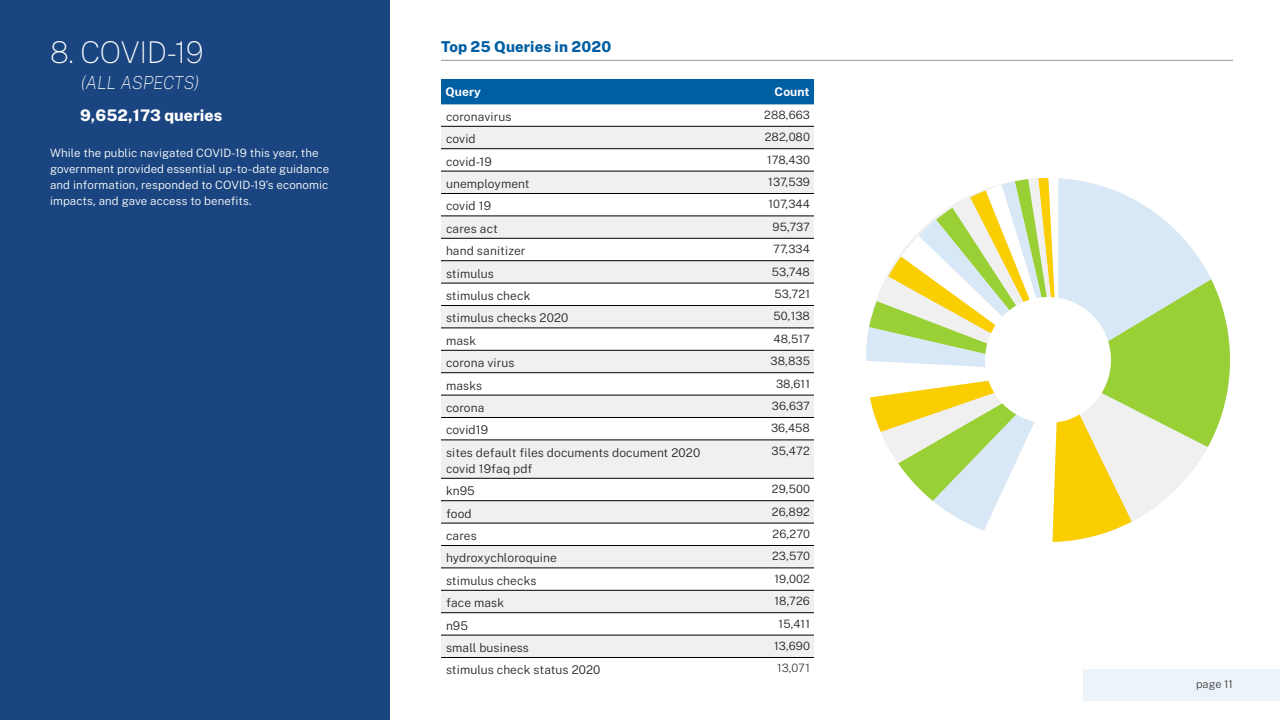
<style>
.page{position:relative;width:1280px;height:720px;background:#fff}
.page>*{position:absolute;margin:0;border:0;box-sizing:border-box;transform-origin:0 0}
.Heading_1{font:100 30px "Public Sans";letter-spacing:-.01em;color:#fff}
.Heading_1_descriptor{font:italic 100 18px "Public Sans";letter-spacing:-.01em;color:#fff}
.Heading_2{font:800 16px "Public Sans";letter-spacing:.005em;color:#fff}
.Heading_3{font:800 15px "Public Sans";letter-spacing:.01em;color:#005ea2}
.Table_rows_Query{font:300 12px/16px "Public Sans";letter-spacing:.01em;color:#262626}
.Table_Header{font:700 12px "Public Sans";letter-spacing:.01em;color:#fff}
.Body_Text{font:300 11.5px/16px "Public Sans";letter-spacing:.01em;color:#fff}
.Table_row_Count{font:300 11.5px "Public Sans";letter-spacing:.01em;color:#262626}
.Table_row_Count-2{font:200 11.5px "Public Sans";color:#262626}
.Page{font:200 11px "Public Sans";letter-spacing:-.005em;color:#262626}
</style>
<div class="page">
<div style="left:0;top:0;width:390px;height:720px;background:#1a4580"></div>
<svg style="left:866px;top:178px;width:364px;height:364px"></svg>
<div style="left:441px;top:79px;width:373px;height:25px;background:#005ea2"></div>
<svg style="left:441px;top:127px;width:373px;height:530px;fill:#f0f0f0"></svg>
<hr style="left:441px;top:126px;width:295px;height:1px;background:#000">
<hr style="left:736px;top:126px;width:78px;height:1px;background:#000">
<hr style="left:441px;top:149px;width:295px;height:1px;background:#000">
<hr style="left:736px;top:149px;width:78px;height:1px;background:#000">
<hr style="left:441px;top:171px;width:295px;height:1px;background:#000">
<hr style="left:736px;top:171px;width:78px;height:1px;background:#000">
<hr style="left:441px;top:193px;width:295px;height:1px;background:#000">
<hr style="left:736px;top:193px;width:78px;height:1px;background:#000">
<hr style="left:441px;top:216px;width:295px;height:1px;background:#000">
<hr style="left:736px;top:216px;width:78px;height:1px;background:#000">
<hr style="left:441px;top:238px;width:295px;height:1px;background:#000">
<hr style="left:736px;top:238px;width:78px;height:1px;background:#000">
<hr style="left:441px;top:261px;width:295px;height:1px;background:#000">
<hr style="left:736px;top:261px;width:78px;height:1px;background:#000">
<hr style="left:441px;top:283px;width:295px;height:1px;background:#000">
<hr style="left:736px;top:283px;width:78px;height:1px;background:#000">
<hr style="left:441px;top:305px;width:295px;height:1px;background:#000">
<hr style="left:736px;top:305px;width:78px;height:1px;background:#000">
<hr style="left:441px;top:328px;width:295px;height:1px;background:#000">
<hr style="left:736px;top:328px;width:78px;height:1px;background:#000">
<hr style="left:441px;top:350px;width:295px;height:1px;background:#000">
<hr style="left:736px;top:350px;width:78px;height:1px;background:#000">
<hr style="left:441px;top:373px;width:295px;height:1px;background:#000">
<hr style="left:736px;top:373px;width:78px;height:1px;background:#000">
<hr style="left:441px;top:395px;width:295px;height:1px;background:#000">
<hr style="left:736px;top:395px;width:78px;height:1px;background:#000">
<hr style="left:441px;top:417px;width:295px;height:1px;background:#000">
<hr style="left:736px;top:417px;width:78px;height:1px;background:#000">
<hr style="left:441px;top:440px;width:295px;height:1px;background:#000">
<hr style="left:736px;top:440px;width:78px;height:1px;background:#000">
<hr style="left:441px;top:478px;width:295px;height:1px;background:#000">
<hr style="left:736px;top:478px;width:78px;height:1px;background:#000">
<hr style="left:441px;top:501px;width:295px;height:1px;background:#000">
<hr style="left:736px;top:501px;width:78px;height:1px;background:#000">
<hr style="left:441px;top:523px;width:295px;height:1px;background:#000">
<hr style="left:736px;top:523px;width:78px;height:1px;background:#000">
<hr style="left:441px;top:545px;width:295px;height:1px;background:#000">
<hr style="left:736px;top:545px;width:78px;height:1px;background:#000">
<hr style="left:441px;top:568px;width:295px;height:1px;background:#000">
<hr style="left:736px;top:568px;width:78px;height:1px;background:#000">
<hr style="left:441px;top:590px;width:295px;height:1px;background:#000">
<hr style="left:736px;top:590px;width:78px;height:1px;background:#000">
<hr style="left:441px;top:613px;width:295px;height:1px;background:#000">
<hr style="left:736px;top:613px;width:78px;height:1px;background:#000">
<hr style="left:441px;top:635px;width:295px;height:1px;background:#000">
<hr style="left:736px;top:635px;width:78px;height:1px;background:#000">
<hr style="left:441px;top:657px;width:295px;height:1px;background:#000">
<hr style="left:736px;top:657px;width:78px;height:1px;background:#000">
<div style="left:1083px;top:669px;width:197px;height:32px;background:#ecf4fa"></div>
<hr style="left:441px;top:60px;width:792px;height:1px;background:#999">
<div style="left:985px;top:297px;width:126px;height:126px;background:#fff;border-radius:50%"></div>
<h1 class="Heading_1" style="left:50px;top:31px;width:155px">8. COVID-19</h1>
<p class="Heading_1_descriptor" style="left:81px;top:71px;width:120px">(ALL ASPECTS)</p>
<h2 class="Heading_2" style="left:80px;top:104px;width:144px">9,652,173 queries</h2>
<p class="Body_Text" style="left:50px;top:144px;width:281px">While the public navigated COVID-19 this year, the government provided essential up-to-date guidance and information, responded to COVID-19’s economic impacts, and gave access to benefits.</p>
<h3 class="Heading_3" style="left:441px;top:36px;width:172px">Top 25 Queries in 2020</h3>
<h4 class="Table_Header" style="left:446px;top:83px;width:37px">Query</h4>
<h4 class="Table_Header" style="left:775px;top:83px;width:36px">Count</h4>
<p class="Table_rows_Query" style="left:446px;top:108px;width:67px">coronavirus</p>
<p class="Table_row_Count" style="left:764px;top:106px;width:47px">288,663</p>
<p class="Table_rows_Query" style="left:446px;top:130px;width:31px">covid</p>
<p class="Table_row_Count" style="left:765px;top:129px;width:47px">282,080</p>
<p class="Table_rows_Query" style="left:446px;top:153px;width:47px">covid-19</p>
<p class="Table_row_Count" style="left:767px;top:151px;width:44px">178,430</p>
<p class="Table_rows_Query" style="left:446px;top:175px;width:85px">unemployment</p>
<p class="Table_row_Count" style="left:768px;top:174px;width:43px">137,539</p>
<p class="Table_rows_Query" style="left:446px;top:197px;width:47px">covid 19</p>
<p class="Table_row_Count" style="left:768px;top:196px;width:43px">107,344</p>
<p class="Table_rows_Query" style="left:446px;top:220px;width:53px">cares act</p>
<p class="Table_row_Count" style="left:773px;top:218px;width:39px">95,737</p>
<p class="Table_rows_Query" style="left:446px;top:242px;width:81px">hand sanitizer</p>
<p class="Table_row_Count" style="left:773px;top:241px;width:38px">77,334</p>
<p class="Table_rows_Query" style="left:446px;top:265px;width:49px">stimulus</p>
<p class="Table_row_Count" style="left:772px;top:263px;width:40px">53,748</p>
<p class="Table_rows_Query" style="left:446px;top:287px;width:86px">stimulus check</p>
<p class="Table_row_Count" style="left:775px;top:286px;width:37px">53,721</p>
<p class="Table_rows_Query" style="left:446px;top:309px;width:124px">stimulus checks 2020</p>
<p class="Table_row_Count" style="left:774px;top:308px;width:38px">50,138</p>
<p class="Table_rows_Query" style="left:446px;top:332px;width:32px">mask</p>
<p class="Table_row_Count" style="left:774px;top:330px;width:38px">48,517</p>
<p class="Table_rows_Query" style="left:446px;top:354px;width:70px">corona virus</p>
<p class="Table_row_Count" style="left:771px;top:353px;width:41px">38,835</p>
<p class="Table_rows_Query" style="left:446px;top:377px;width:38px">masks</p>
<p class="Table_row_Count" style="left:776px;top:375px;width:35px">38,611</p>
<p class="Table_rows_Query" style="left:446px;top:399px;width:40px">corona</p>
<p class="Table_row_Count" style="left:772px;top:398px;width:40px">36,637</p>
<p class="Table_rows_Query" style="left:446px;top:421px;width:44px">covid19</p>
<p class="Table_row_Count" style="left:771px;top:420px;width:40px">36,458</p>
<p class="Table_rows_Query" style="left:446px;top:444px;width:256px">sites default files documents document 2020 covid 19faq pdf</p>
<p class="Table_row_Count" style="left:772px;top:442px;width:40px">35,472</p>
<p class="Table_rows_Query" style="left:446px;top:482px;width:30px">kn95</p>
<p class="Table_row_Count" style="left:772px;top:481px;width:40px">29,500</p>
<p class="Table_rows_Query" style="left:446px;top:505px;width:27px">food</p>
<p class="Table_row_Count" style="left:772px;top:503px;width:40px">26,892</p>
<p class="Table_rows_Query" style="left:446px;top:527px;width:32px">cares</p>
<p class="Table_row_Count" style="left:773px;top:526px;width:39px">26,270</p>
<p class="Table_rows_Query" style="left:446px;top:549px;width:112px">hydroxychloroquine</p>
<p class="Table_row_Count" style="left:772px;top:548px;width:39px">23,570</p>
<p class="Table_rows_Query" style="left:446px;top:572px;width:92px">stimulus checks</p>
<p class="Table_row_Count" style="left:775px;top:570px;width:37px">19,002</p>
<p class="Table_rows_Query" style="left:446px;top:594px;width:60px">face mask</p>
<p class="Table_row_Count" style="left:775px;top:593px;width:37px">18,726</p>
<p class="Table_rows_Query" style="left:446px;top:617px;width:24px">n95</p>
<p class="Table_row_Count" style="left:779px;top:615px;width:33px">15,411</p>
<p class="Table_rows_Query" style="left:446px;top:639px;width:85px">small business</p>
<p class="Table_row_Count" style="left:774px;top:638px;width:37px">13,690</p>
<p class="Table_rows_Query" style="left:446px;top:661px;width:156px">stimulus check status 2020</p>
<p class="Table_row_Count-2" style="left:777px;top:660px;width:34px">13,071</p>
<p class="Page" style="left:1196px;top:676px;width:38px">page 11</p>
</div>
